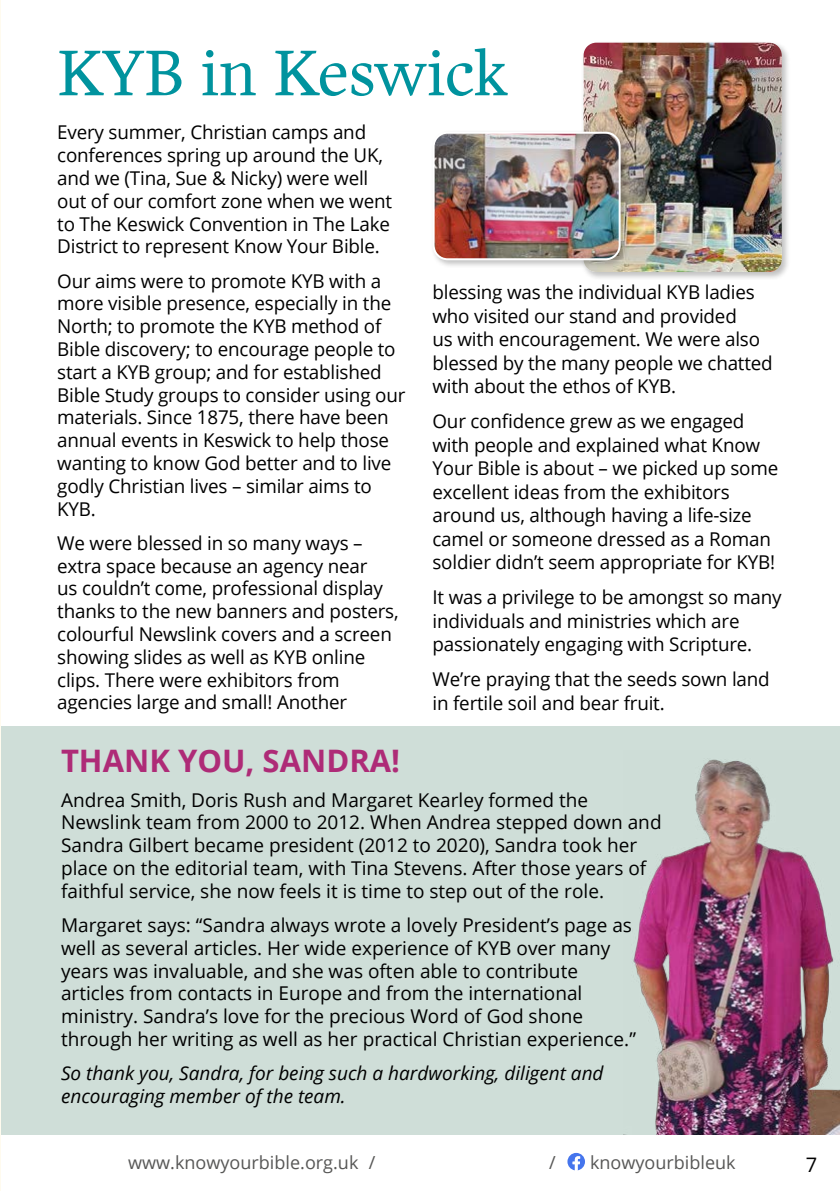
<style>
.page{position:relative;width:840px;height:1191px;background:#fff}
.page>*{position:absolute;margin:0;border:0;box-sizing:border-box;transform-origin:0 0}
.t1{font:300 64.6px "Harfang";letter-spacing:-.005em;color:#00939e}
.t2{font:700 31px "Open Sans";color:#ae2b77}
.t3{font:20px "Open Sans";color:#000}
.t4{font:19px/22.8px "Open Sans";letter-spacing:-.01em;color:#000}
.t5{font:italic 19px/22.8px "Open Sans";color:#000}
.t6{font:18px "Open Sans";color:#575756}
.s1{color:#fff}
</style>
<div class="page">
<hr style="left:0;top:0;width:1px;height:1191px;background:#fffbef">
<div style="left:1px;top:726px;width:838px;height:408px;background:#cfded8"></div>
<div style="left:580px;top:40px;width:209px;height:240px;background:#000;opacity:.25"></div>
<img style="left:583px;top:43px;width:198px;height:229px">
<svg style="left:567px;top:1152px;width:17px;height:18px"></svg>
<div style="left:430px;top:130px;width:199px;height:139px;background:#000;opacity:.25"></div>
<img style="left:433px;top:133px;width:186px;height:126px">
<div style="left:432px;top:132px;width:188px;height:128px;border:2px solid #fff;border-radius:14px"></div>
<img style="left:633px;top:759px;width:206px;height:375px">
<h1 class="t1" style="left:57px;top:34px;width:453px">KYB in Keswick</h1>
<p class="t4" style="left:57px;top:120px;width:336px">Every summer, Christian camps and conferences spring up around the UK, and we (Tina, Sue &amp; Nicky) were well out of our comfort zone when we went to The Keswick Convention in The Lake District to represent Know Your Bible.</p>
<p class="t4" style="left:57px;top:269px;width:349px">Our aims were to promote KYB with a more visible presence, especially in the North; to promote the KYB method of Bible discovery; to encourage people to start a KYB group; and for established Bible Study groups to consider using our materials. Since 1875, there have been annual events in Keswick to help those wanting to know God better and to live godly Christian lives – similar aims to KYB.</p>
<p class="t4" style="left:57px;top:531px;width:343px">We were blessed in so many ways – extra space because an agency near<br>us couldn’t come, professional display thanks to the new banners and posters, colourful Newslink covers and a screen showing slides as well as KYB online clips. There were exhibitors from agencies large and small! Another</p>
<p class="t4" style="left:432px;top:280px;width:341px;line-height:23.6px">blessing was the individual KYB ladies who visited our stand and provided<br>us with encouragement. We were also blessed by the many people we chatted with about the ethos of KYB.</p>
<p class="t4" style="left:432px;top:409px;width:347px;line-height:23.6px">Our confidence grew as we engaged with people and explained what Know Your Bible is about – we picked up some excellent ideas from the exhibitors around us, although having a life-size camel or someone dressed as a Roman soldier didn’t seem appropriate for KYB!</p>
<p class="t4" style="left:432px;top:585px;width:350px;line-height:23.6px">It was a privilege to be amongst so many individuals and ministries which are passionately engaging with Scripture.</p>
<p class="t4" style="left:432px;top:667px;width:338px;line-height:23.6px">We’re praying that the seeds sown land in fertile soil and bear fruit.</p>
<h2 class="t2" style="left:61px;top:739px;width:340px">THANK YOU, SANDRA!</h2>
<p class="t4" style="left:61px;top:787px;width:601px">Andrea Smith, Doris Rush and Margaret Kearley formed the Newslink team from 2000 to 2012. When Andrea stepped down and Sandra Gilbert became president (2012 to 2020), Sandra took her place on the editorial team, with Tina Stevens. After those years of faithful service, she now feels it is time to step out of the role.</p>
<p class="t4" style="left:61px;top:913px;width:576px">Margaret says: “Sandra always wrote a lovely President’s page as well as several articles. Her wide experience of KYB over many years was invaluable, and she was often able to contribute articles from contacts in Europe and from the international ministry. Sandra’s love for the precious Word of God shone through her writing as well as her practical Christian experience.”</p>
<p class="t5" style="left:61px;top:1061px;width:544px">So thank you, Sandra, for being such a hardworking, diligent and encouraging member of the team.</p>
<p class="t6" style="left:128px;top:1149px;width:428px">www.knowyourbible.org.uk / <span class="s1">Tel: 07516 847997</span> /</p>
<p class="t6" style="left:589px;top:1149px;width:147px">knowyourbibleuk</p>
<p class="t3" style="left:805px;top:1150px;width:13px">7</p>
</div>
